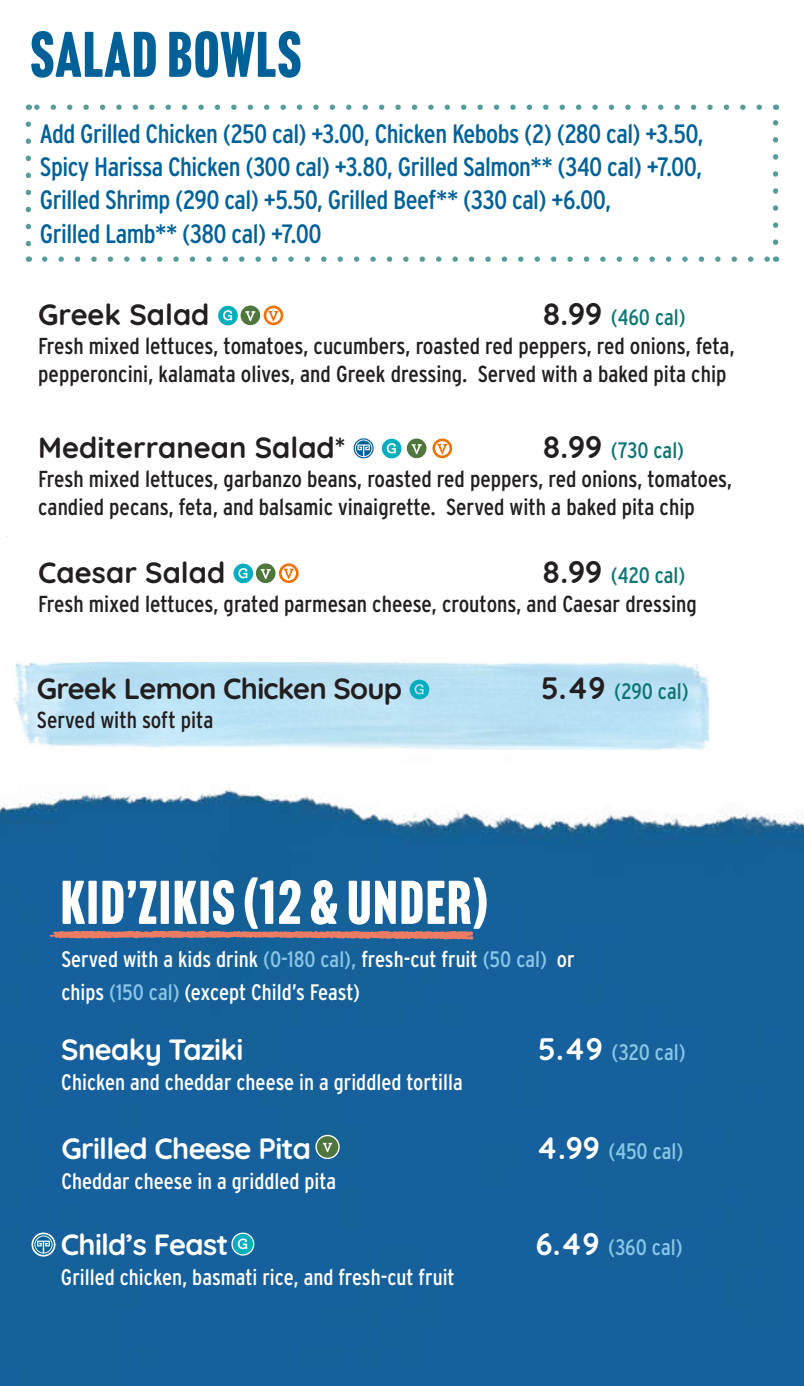
<style>
.page{position:relative;width:804px;height:1386px;background:#fff}
.page>*{position:absolute;margin:0;border:0;box-sizing:border-box;transform-origin:0 0}
.t1{font:63px "Headline Gothic ATF Round";letter-spacing:.025em;color:#006198}
.t2{font:60.38px "Headline Gothic ATF Round";letter-spacing:.025em;color:#fff}
.t3{font:700 29.22px "Quicksand";letter-spacing:-.025em;color:#fff}
.t4{font:700 29.22px "Quicksand";color:#231f20}
.t5{font:700 29.22px "Quicksand";letter-spacing:-.025em;color:#231f20}
.t6{font:26.6px/33.2px "Interstate Condensed";letter-spacing:-.02em;color:#006198}
.t7{font:23.1px/28.2px "Interstate Condensed";color:#231f20}
.t8{font:22.4px/33.4px "Interstate Condensed";color:#fff}
.t9{font:22.4px "Interstate Condensed";letter-spacing:-.005em;color:#0e7673}
.t10{font:22.4px "Interstate Condensed";letter-spacing:-.005em;color:#88c6e7}
.s1{font-family:"Quicksand";font-weight:700;font-size:30.97px;color:#231f20}
.s2{color:#88c6e7}
.s3{font-family:"Quicksand";font-weight:700;font-size:30.97px;color:#fff}
</style>
<div class="page">
<img style="left:0;top:678px;width:804px;height:708px">
<svg style="left:218px;top:306px;width:65px;height:19px"></svg>
<svg style="left:233px;top:563px;width:66px;height:20px"></svg>
<svg style="left:354px;top:438px;width:20px;height:20px"></svg>
<svg style="left:382px;top:439px;width:19px;height:19px"></svg>
<svg style="left:407px;top:439px;width:19px;height:19px"></svg>
<svg style="left:432px;top:439px;width:20px;height:19px"></svg>
<img style="left:7px;top:662px;width:701px;height:88px">
<svg style="left:410px;top:680px;width:19px;height:19px"></svg>
<svg style="left:45px;top:256px;width:722px;height:6px"></svg>
<svg style="left:773px;top:120px;width:5px;height:122px"></svg>
<svg style="left:37px;top:105px;width:722px;height:5px"></svg>
<svg style="left:26px;top:124px;width:5px;height:138px"></svg>
<svg style="left:50px;top:930px;width:423px;height:10px"></svg>
<svg style="left:315px;top:1135px;width:25px;height:24px"></svg>
<svg style="left:317px;top:1136px;width:21px;height:22px"></svg>
<svg style="left:231px;top:1233px;width:23px;height:23px"></svg>
<svg style="left:233px;top:1234px;width:20px;height:20px"></svg>
<svg style="left:31px;top:1233px;width:25px;height:24px"></svg>
<svg style="left:33px;top:1234px;width:21px;height:21px"></svg>
<h1 class="t1" style="left:31px;top:18px;width:272px">SALAD BOWLS</h1>
<p class="t6" style="left:40px;top:117px;width:665px">Add Grilled Chicken (250 cal) +3.00, Chicken Kebobs (2) (280 cal) +3.50, Spicy Harissa Chicken (300 cal) +3.80, Grilled Salmon** (340 cal) +7.00, Grilled Shrimp (290 cal) +5.50, Grilled Beef** (330 cal) +6.00,<br>Grilled Lamb** (380 cal) +7.00</p>
<p class="t4" style="left:38px;top:292px;width:173px">Greek Salad</p>
<p class="t9" style="left:542px;top:305px;width:145px"><span class="s1">8.99</span> (460 cal)</p>
<p class="t7" style="left:38px;top:331px;width:698px">Fresh mixed lettuces, tomatoes, cucumbers, roasted red peppers, red onions, feta, pepperoncini, kalamata olives, and Greek dressing. Served with a baked pita chip</p>
<p class="t4" style="left:38px;top:425px;width:309px">Mediterranean Salad*</p>
<p class="t9" style="left:542px;top:438px;width:143px"><span class="s1">8.99</span> (730 cal)</p>
<p class="t7" style="left:38px;top:464px;width:695px">Fresh mixed lettuces, garbanzo beans, roasted red peppers, red onions, tomatoes, candied pecans, feta, and balsamic vinaigrette. Served with a baked pita chip</p>
<p class="t4" style="left:38px;top:550px;width:189px">Caesar Salad</p>
<p class="t9" style="left:542px;top:563px;width:145px"><span class="s1">8.99</span> (420 cal)</p>
<p class="t7" style="left:38px;top:589px;width:660px">Fresh mixed lettuces, grated parmesan cheese, croutons, and Caesar dressing</p>
<p class="t5" style="left:37px;top:666px;width:367px">Greek Lemon Chicken Soup</p>
<p class="t9" style="left:541px;top:679px;width:149px"><span class="s1">5.49</span> (290 cal)</p>
<p class="t7" style="left:37px;top:705px;width:178px">Served with soft pita</p>
<h2 class="t2" style="left:61px;top:867px;width:428px">KID’ZIKIS (12 &amp; UNDER)</h2>
<p class="t8" style="left:61px;top:942px;width:515px">Served with a kids drink <span class="s2">(0-180 cal),</span> fresh-cut fruit <span class="s2">(50 cal)</span> or chips <span class="s2">(150 cal)</span> (except Child’s Feast)</p>
<p class="t3" style="left:61px;top:1027px;width:184px">Sneaky Taziki</p>
<p class="t10" style="left:538px;top:1040px;width:149px"><span class="s3">5.49</span> (320 cal)</p>
<p class="t8" style="left:61px;top:1065px;width:403px">Chicken and cheddar cheese in a griddled tortilla</p>
<p class="t3" style="left:61px;top:1126px;width:251px">Grilled Cheese Pita</p>
<p class="t10" style="left:536px;top:1139px;width:149px"><span class="s3">4.99</span> (450 cal)</p>
<p class="t8" style="left:61px;top:1164px;width:276px">Cheddar cheese in a griddled pita</p>
<p class="t3" style="left:61px;top:1222px;width:169px">Child’s Feast</p>
<p class="t10" style="left:536px;top:1235px;width:148px"><span class="s3">6.49</span> (360 cal)</p>
<p class="t8" style="left:61px;top:1260px;width:395px">Grilled chicken, basmati rice, and fresh-cut fruit</p>
</div>
